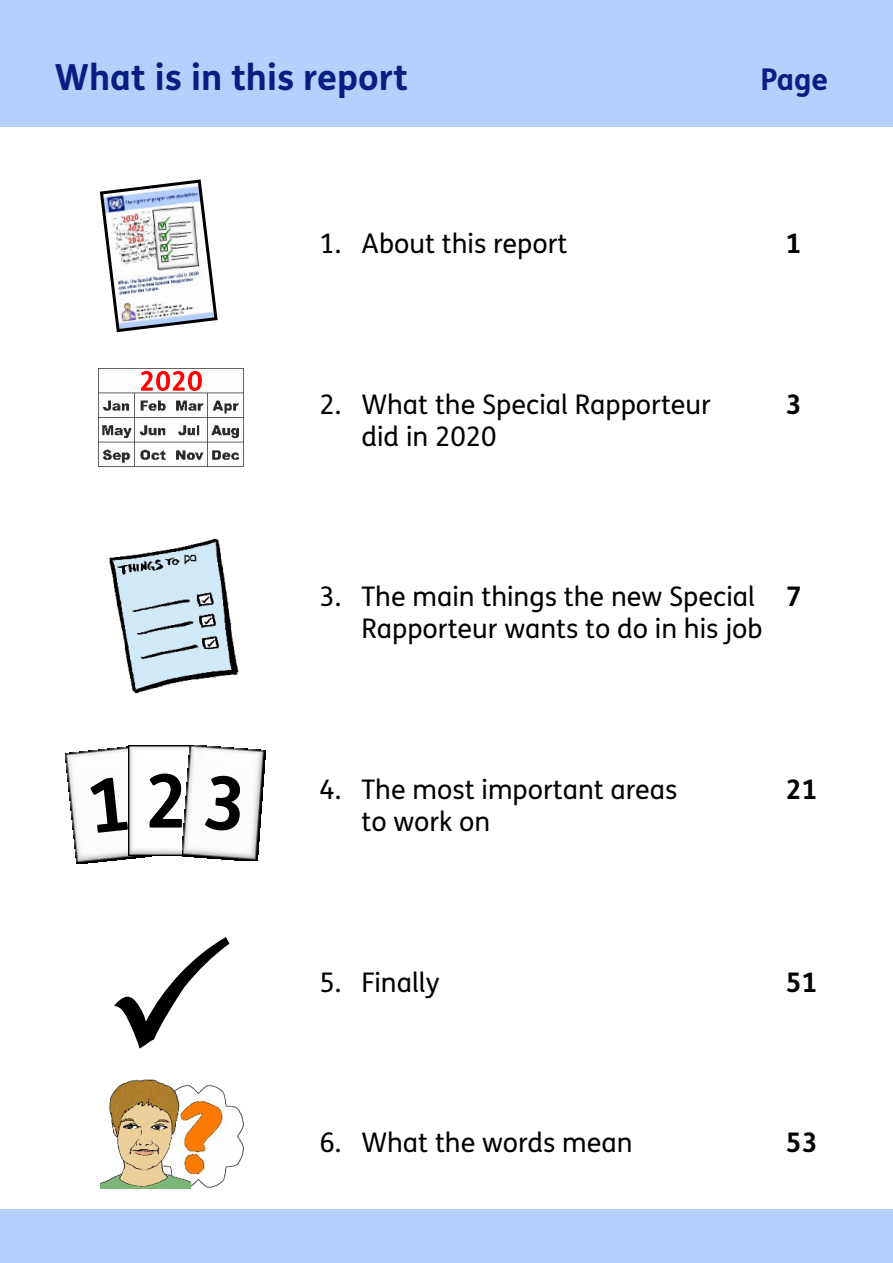
<style>
.page{position:relative;width:893px;height:1263px;background:#fff}
.page>*{position:absolute;margin:0;border:0;box-sizing:border-box;transform-origin:0 0}
.t1{font:700 36px "FS Me";color:#071f83}
.t2{font:700 30px "FS Me";color:#071f83}
.t3{font:27px/32.1px "FS Me";color:#000}
.t4{font:700 27px "FS Me";color:#000}
</style>
<div class="page">
<div style="left:0;top:1209px;width:893px;height:54px;background:#b5d0fd"></div>
<div style="left:0;top:0;width:893px;height:127px;background:#b5d0fd"></div>
<svg style="left:99px;top:179px;width:119px;height:154px"></svg>
<img style="left:101px;top:1079px;width:142px;height:109px">
<img style="left:98px;top:368px;width:146px;height:98px">
<svg style="left:141px;top:371px;width:61px;height:20px"></svg>
<img style="left:109px;top:538px;width:130px;height:156px">
<img style="left:66px;top:746px;width:86px;height:118px">
<svg style="left:90px;top:778px;width:38px;height:55px"></svg>
<img style="left:128px;top:745px;width:54px;height:111px">
<svg style="left:149px;top:773px;width:33px;height:55px"></svg>
<img style="left:182px;top:745px;width:83px;height:116px">
<svg style="left:205px;top:776px;width:35px;height:54px"></svg>
<svg style="left:114px;top:937px;width:115px;height:111px"></svg>
<h1 class="t1" style="left:55px;top:63px;width:355px">What is in this report</h1>
<h2 class="t2" style="left:760px;top:68px;width:69px">Page</h2>
<p class="t3" style="left:319px;top:230px;width:249px">1. About this report</p>
<p class="t4" style="left:786px;top:233px;width:17px">1</p>
<p class="t3" style="left:361px;top:391px;width:351px;text-indent:-42px">2. What the Special Rapporteur did in 2020</p>
<p class="t4" style="left:786px;top:393px;width:17px">3</p>
<p class="t3" style="left:319px;top:583px;width:445px;text-align:right">3. The main things the new Special<br>Rapporteur wants to do in his job</p>
<p class="t4" style="left:786px;top:586px;width:17px">7</p>
<p class="t3" style="left:361px;top:776px;width:317px;text-indent:-42px">4. The most important areas to work on</p>
<p class="t4" style="left:786px;top:779px;width:33px">21</p>
<p class="t3" style="left:319px;top:969px;width:122px">5. Finally</p>
<p class="t4" style="left:786px;top:971px;width:33px">51</p>
<p class="t3" style="left:319px;top:1129px;width:315px">6. What the words mean</p>
<p class="t4" style="left:786px;top:1132px;width:33px">53</p>
</div>
